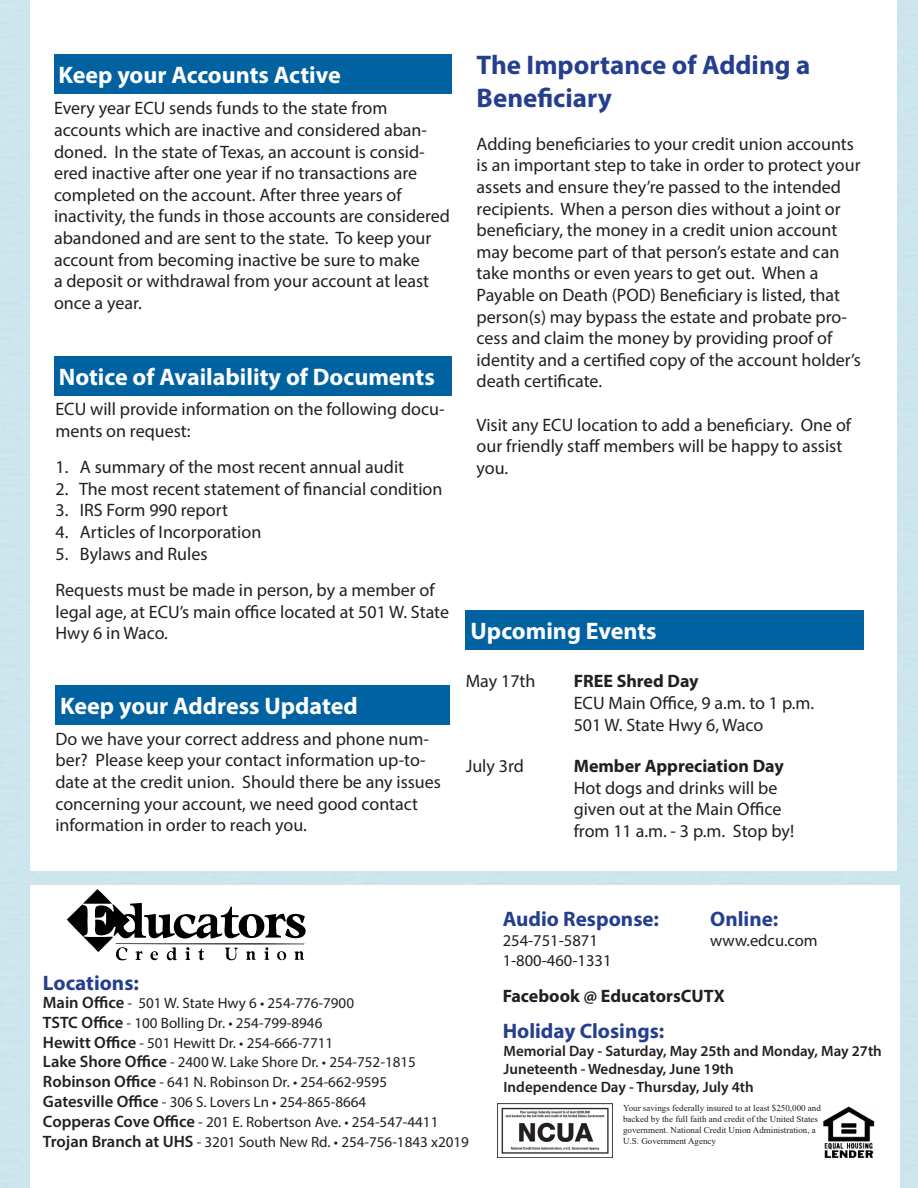
<style>
.page{position:relative;width:918px;height:1188px;background:#fff}
.page>*{position:absolute;margin:0;border:0;box-sizing:border-box;transform-origin:0 0}
.t1{font:700 27px/32.4px "Myriad Pro";color:#253f8e}
.t2{font:700 24px "Myriad Pro";color:#fff}
.t3{font:700 21px "Myriad Pro";color:#253f8e}
.t4{font:18px/21.6px "Myriad Pro";color:#231f20}
.t5{font:700 18px "Myriad Pro";color:#231f20}
.t6{font:16.5px "Myriad Pro";color:#231f20}
.t7{font:15px "Myriad Pro";color:#231f20}
.t8{font:600 15px "Myriad Pro";color:#231f20}
.t9{font:9px/10.8px "Times New Roman";color:#231f20}
.s1{font-weight:600;font-size:16.5px}
</style>
<div class="page">
<svg style="left:66px;top:889px;width:240px;height:72px"></svg>
<img style="left:497px;top:1104px;width:115px;height:54px">
<img style="left:823px;top:1106px;width:52px;height:52px">
<div style="left:54px;top:54px;width:397px;height:39px;background:#0062a0"></div>
<div style="left:54px;top:356px;width:398px;height:39px;background:#0062a0"></div>
<div style="left:466px;top:611px;width:398px;height:39px;background:#0062a0"></div>
<div style="left:55px;top:685px;width:395px;height:39px;background:#0062a0"></div>
<p class="t2" style="left:59px;top:59px;width:284px">Keep your Accounts Active</p>
<p class="t4" style="left:54px;top:97px;width:335px">Every year ECU sends funds to the state from</p>
<p class="t4" style="left:54px;top:119px;width:398px">accounts which are inactive and considered aban&shy;doned. In the state of Texas, an account is consid&shy;ered inactive after one year if no transactions are completed on the account. After three years of inactivity, the funds in those accounts are considered abandoned and are sent to the state. To keep your</p>
<p class="t4" style="left:54px;top:248px;width:377px">account from becoming inactive be sure to make a deposit or withdrawal from your account at least once a year.</p>
<p class="t2" style="left:59px;top:361px;width:377px">Notice of Availability of Documents</p>
<p class="t4" style="left:55px;top:398px;width:391px">ECU will provide information on the following docu&shy;ments on request:</p>
<p class="t4" style="left:55px;top:456px;width:350px">1. A summary of the most recent annual audit</p>
<p class="t4" style="left:55px;top:478px;width:389px">2. The most recent statement of financial condition</p>
<p class="t4" style="left:55px;top:499px;width:174px">3. IRS Form 990 report</p>
<p class="t4" style="left:55px;top:521px;width:207px">4. Articles of Incorporation</p>
<p class="t4" style="left:55px;top:543px;width:154px">5. Bylaws and Rules</p>
<p class="t4" style="left:55px;top:579px;width:395px">Requests must be made in person, by a member of legal age, at ECU’s main office located at 501 W. State<br>Hwy 6 in Waco.</p>
<p class="t2" style="left:60px;top:690px;width:299px">Keep your Address Updated</p>
<p class="t4" style="left:55px;top:728px;width:387px">Do we have your correct address and phone num&shy;ber? Please keep your contact information up-to&shy;date at the credit union. Should there be any issues concerning your account, we need good contact information in order to reach you.</p>
<p class="t1" style="left:477px;top:48px;width:335px">The Importance of Adding a<br>Beneficiary</p>
<p class="t4" style="left:477px;top:133px;width:386px">Adding beneficiaries to your credit union accounts is an important step to take in order to protect your assets and ensure they’re passed to the intended recipients. When a person dies without a joint or beneficiary, the money in a credit union account may become part of that person’s estate and can take months or even years to get out. When a Payable on Death (POD) Beneficiary is listed, that person(s) may bypass the estate and probate pro&shy;cess and claim the money by providing proof of identity and a certified copy of the account holder’s death certificate.</p>
<p class="t4" style="left:477px;top:414px;width:376px">Visit any ECU location to add a beneficiary. One of our friendly staff members will be happy to assist you.</p>
<p class="t2" style="left:471px;top:616px;width:188px">Upcoming Events</p>
<p class="t4" style="left:466px;top:670px;width:71px">May 17th</p>
<p class="t5" style="left:574px;top:670px;width:127px">FREE Shred Day</p>
<p class="t4" style="left:574px;top:692px;width:242px">ECU Main Office, 9 a.m. to 1 p.m.</p>
<p class="t4" style="left:574px;top:713px;width:191px">501 W. State Hwy 6, Waco</p>
<p class="t4" style="left:466px;top:755px;width:60px">July 3rd</p>
<p class="t5" style="left:574px;top:754px;width:212px">Member Appreciation Day</p>
<p class="t4" style="left:574px;top:776px;width:205px">Hot dogs and drinks will be</p>
<p class="t4" style="left:574px;top:798px;width:209px">given out at the Main Office</p>
<p class="t4" style="left:574px;top:820px;width:222px">from 11 a.m. - 3 p.m. Stop by!</p>
<p class="t3" style="left:43px;top:969px;width:98px">Locations:</p>
<p class="t7" style="left:43px;top:994px;width:313px"><span class="s1">Main Office</span> - 501 W. State Hwy 6 • 254-776-7900</p>
<p class="t7" style="left:43px;top:1014px;width:281px"><span class="s1">TSTC Office</span> - 100 Bolling Dr. • 254-799-8946</p>
<p class="t7" style="left:43px;top:1033px;width:292px"><span class="s1">Hewitt Office</span> - 501 Hewitt Dr. • 254-666-7711</p>
<p class="t7" style="left:43px;top:1053px;width:375px"><span class="s1">Lake Shore Office</span> - 2400 W. Lake Shore Dr. • 254-752-1815</p>
<p class="t7" style="left:43px;top:1073px;width:346px"><span class="s1">Robinson Office</span> - 641 N. Robinson Dr. • 254-662-9595</p>
<p class="t7" style="left:43px;top:1093px;width:325px"><span class="s1">Gatesville Office</span> - 306 S. Lovers Ln • 254-865-8664</p>
<p class="t7" style="left:43px;top:1113px;width:397px"><span class="s1">Copperas Cove Office</span> - 201 E. Robertson Ave. • 254-547-4411</p>
<p class="t7" style="left:43px;top:1132px;width:428px"><span class="s1">Trojan Branch at UHS</span> - 3201 South New Rd. • 254-756-1843 x2019</p>
<p class="t3" style="left:503px;top:906px;width:158px">Audio Response:</p>
<p class="t3" style="left:710px;top:906px;width:70px">Online:</p>
<p class="t6" style="left:503px;top:930px;width:97px">254-751-5871</p>
<p class="t6" style="left:710px;top:930px;width:109px">www.edcu.com</p>
<p class="t6" style="left:503px;top:950px;width:110px">1-800-460-1331</p>
<p class="t5" style="left:503px;top:984px;width:224px">Facebook @ EducatorsCUTX</p>
<p class="t3" style="left:503px;top:1017px;width:163px">Holiday Closings:</p>
<p class="t8" style="left:504px;top:1041px;width:380px">Memorial Day - Saturday, May 25th and Monday, May 27th</p>
<p class="t8" style="left:504px;top:1059px;width:232px">Juneteenth - Wednesday, June 19th</p>
<p class="t8" style="left:504px;top:1077px;width:252px">Independence Day - Thursday, July 4th</p>
<p class="t9" style="left:623px;top:1103px;width:199px">Your savings federally insured to at least $250,000 and backed by the full faith and credit of the United States government. National Credit Union Administration, a U.S. Government Agency</p>
</div>
